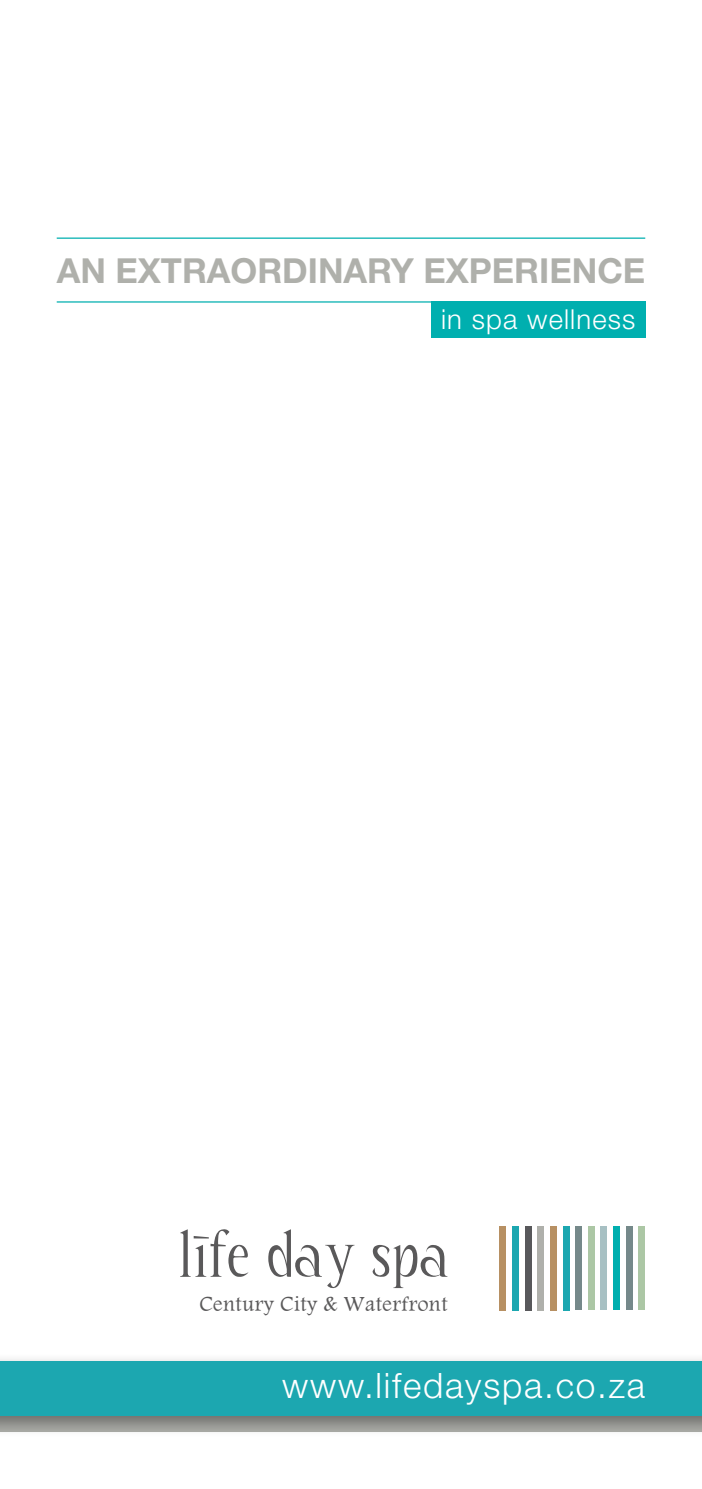
<style>
.page{position:relative;width:702px;height:1489px;background:#fff}
.page>*{position:absolute;margin:0;border:0;box-sizing:border-box;transform-origin:0 0}
.t1{font:300 35px "Helvetica Neue LT Std";letter-spacing:.05em;color:#fff}
.t2{font:700 34.5px "Helvetica Neue LT Std";color:#afb0ab}
.t3{font:300 27.5px "Helvetica Neue LT Std";letter-spacing:.04em;color:#fff}
.t4{font:21.75px "Andalus";letter-spacing:.02em;color:#5a595a}
</style>
<div class="page">
<div style="left:0;top:1352px;width:702px;height:85px;background:#000;opacity:.4"></div>
<div style="left:0;top:1360px;width:702px;height:55px;background:#1ca7b0"></div>
<div style="left:431px;top:301px;width:214px;height:36px;background:#00afaf"></div>
<hr style="left:57px;top:301px;width:588px;height:1px;background:#00afaf">
<hr style="left:57px;top:237px;width:588px;height:2px;background:#00afaf">
<svg style="left:268px;top:1229px;width:86px;height:59px"></svg>
<svg style="left:372px;top:1244px;width:75px;height:43px"></svg>
<svg style="left:180px;top:1229px;width:69px;height:47px"></svg>
<div style="left:575px;top:1226px;width:7px;height:83px;background:#75898a"></div>
<div style="left:587px;top:1226px;width:7px;height:83px;background:#acc7a5"></div>
<div style="left:600px;top:1226px;width:7px;height:83px;background:#a7c0c3"></div>
<div style="left:625px;top:1226px;width:7px;height:83px;background:#75898a"></div>
<div style="left:638px;top:1226px;width:7px;height:83px;background:#acc7a5"></div>
<div style="left:613px;top:1226px;width:7px;height:83px;background:#00afaf"></div>
<div style="left:499px;top:1226px;width:7px;height:84px;background:#b79063"></div>
<div style="left:550px;top:1226px;width:6px;height:84px;background:#b79063"></div>
<div style="left:562px;top:1226px;width:7px;height:84px;background:#1ca7b0"></div>
<div style="left:524px;top:1226px;width:7px;height:84px;background:#58585b"></div>
<div style="left:537px;top:1226px;width:7px;height:84px;background:#afb0ab"></div>
<div style="left:512px;top:1226px;width:7px;height:84px;background:#1ca7b0"></div>
<p class="t2" style="left:57px;top:250px;width:590px">AN EXTRAORDINARY EXPERIENCE</p>
<p class="t3" style="left:441px;top:302px;width:196px">in spa wellness</p>
<p class="t4" style="left:199px;top:1287px;width:250px">Century City &amp; Waterfront</p>
<p class="t1" style="left:282px;top:1364px;width:364px">www.lifedayspa.co.za</p>
</div>
